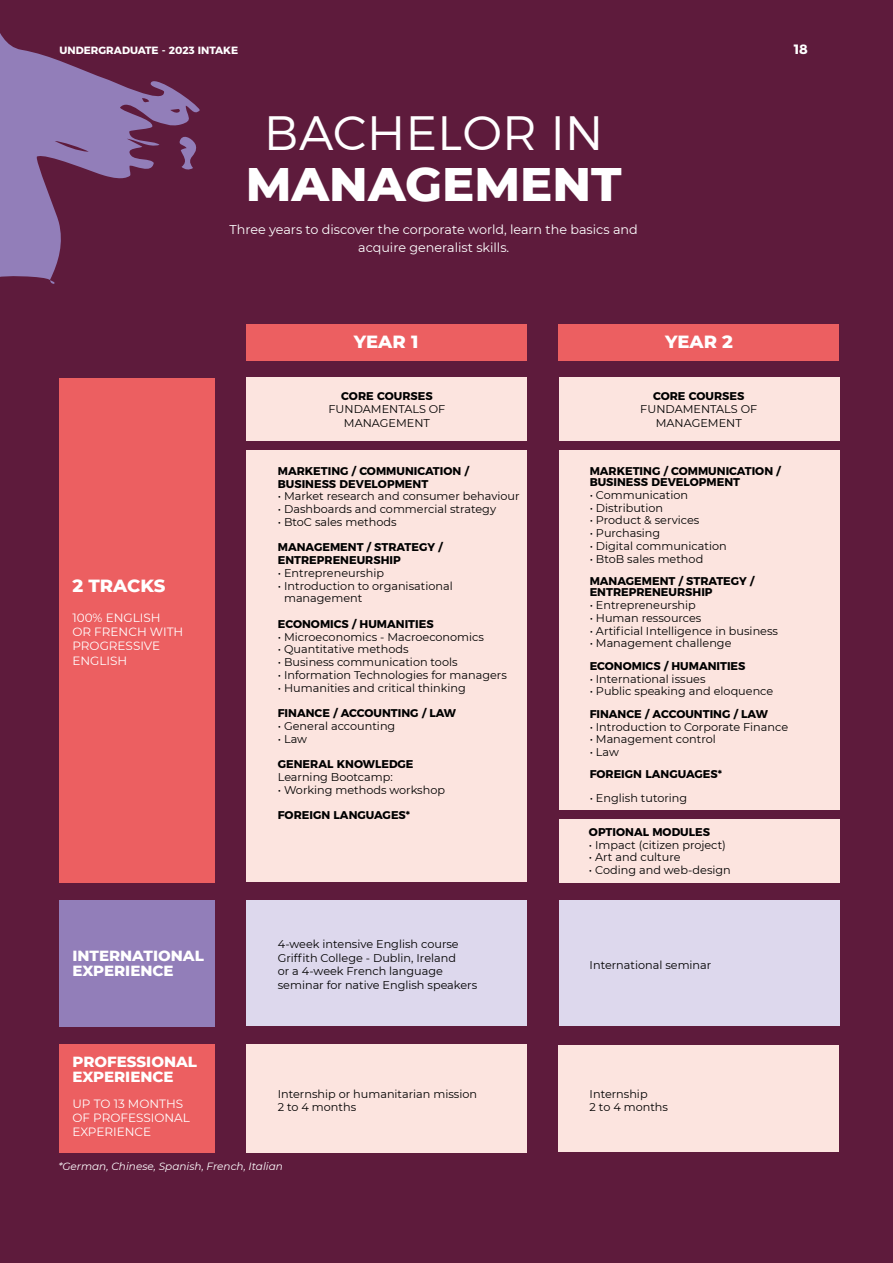
<style>
.page{position:relative;width:893px;height:1263px;background:#5e1b3c}
.page>*{position:absolute;margin:0;border:0;box-sizing:border-box;transform-origin:0 0}
.t1{font:300 48px "Montserrat";letter-spacing:.01em;color:#fff}
.t2{font:800 48px "Montserrat";color:#fff}
.t3{font:800 18px "Montserrat";color:#fff}
.t4{font:800 15px/15px "Montserrat";color:#fff}
.t5{font:700 13.5px "Montserrat";color:#fff}
.t6{font:12.75px/18px "Montserrat";color:#fff;text-align:center}
.t7{font:12px/14.4px "Montserrat";color:#fff}
.t8{font:11.25px/13.5px "Montserrat";color:#000}
.t9{font:700 11.25px/12.8px "Montserrat";color:#000}
.t10{font:italic 10.5px "Montserrat";color:#fff}
.t11{font:700 10.5px "Montserrat";color:#fff}
</style>
<div class="page">
<div style="left:247px;top:378px;width:280px;height:63px;background:#fce4df"></div>
<div style="left:247px;top:900px;width:280px;height:125px;background:#ddd8ed"></div>
<div style="left:247px;top:1044px;width:280px;height:108px;background:#fce4df"></div>
<div style="left:559px;top:900px;width:280px;height:125px;background:#ddd8ed"></div>
<div style="left:558px;top:1046px;width:281px;height:106px;background:#fce4df"></div>
<div style="left:559px;top:378px;width:280px;height:63px;background:#fce4df"></div>
<svg style="left:0;top:33px;width:200px;height:247px"></svg>
<svg style="left:177px;top:133px;width:21px;height:37px"></svg>
<svg style="left:50px;top:280px;width:5px;height:4px"></svg>
<div style="left:247px;top:324px;width:280px;height:36px;background:#ec5f61"></div>
<div style="left:558px;top:324px;width:281px;height:36px;background:#ec5f61"></div>
<div style="left:60px;top:378px;width:155px;height:504px;background:#ec5f61"></div>
<div style="left:60px;top:900px;width:155px;height:126px;background:#927eb9"></div>
<div style="left:60px;top:1044px;width:155px;height:108px;background:#ec5f61"></div>
<div style="left:247px;top:450px;width:280px;height:432px;background:#fce4df"></div>
<div style="left:559px;top:450px;width:280px;height:360px;background:#fce4df"></div>
<div style="left:559px;top:819px;width:280px;height:63px;background:#fce4df"></div>
<p class="t11" style="left:60px;top:45px;width:180px">UNDERGRADUATE - 2023 INTAKE</p>
<p class="t5" style="left:794px;top:43px;width:16px">18</p>
<h1 class="t1" style="left:264px;top:106px;width:341px">BACHELOR IN</h1>
<h1 class="t2" style="left:246px;top:163px;width:377px">MANAGEMENT</h1>
<p class="t6" style="left:230px;top:221px;width:410px">Three years to discover the corporate world, learn the basics and acquire generalist skills.</p>
<h2 class="t3" style="left:354px;top:333px;width:66px">YEAR 1</h2>
<h2 class="t3" style="left:665px;top:333px;width:70px">YEAR 2</h2>
<h2 class="t3" style="left:72px;top:578px;width:94px">2 TRACKS</h2>
<p class="t7" style="left:72px;top:610px;width:112px">100% ENGLISH<br>OR FRENCH WITH<br>PROGRESSIVE<br>ENGLISH</p>
<h3 class="t4" style="left:72px;top:949px;width:133px">INTERNATIONAL<br>EXPERIENCE</h3>
<h3 class="t4" style="left:72px;top:1055px;width:126px">PROFESSIONAL<br>EXPERIENCE</h3>
<p class="t7" style="left:72px;top:1096px;width:119px">UP TO 13 MONTHS<br>OF PROFESSIONAL<br>EXPERIENCE</p>
<p class="t9" style="left:341px;top:390px;width:93px">CORE COURSES</p>
<p class="t8" style="left:328px;top:403px;width:118px;text-align:center">FUNDAMENTALS OF<br>MANAGEMENT</p>
<p class="t9" style="left:278px;top:465px;width:192px">MARKETING / COMMUNICATION /<br>BUSINESS DEVELOPMENT</p>
<p class="t8" style="left:278px;top:490px;width:243px">• Market research and consumer behaviour</p>
<p class="t8" style="left:278px;top:502px;width:220px">• Dashboards and commercial strategy</p>
<p class="t8" style="left:278px;top:515px;width:120px">• BtoC sales methods</p>
<p class="t9" style="left:278px;top:541px;width:166px">MANAGEMENT / STRATEGY /<br>ENTREPRENEURSHIP</p>
<p class="t8" style="left:278px;top:566px;width:108px">• Entrepreneurship</p>
<p class="t8" style="left:284px;top:579px;width:170px;line-height:12.8px;text-indent:-6px">• Introduction to organisational management</p>
<p class="t9" style="left:278px;top:618px;width:157px">ECONOMICS / HUMANITIES</p>
<p class="t8" style="left:278px;top:630px;width:208px">• Microeconomics - Macroeconomics</p>
<p class="t8" style="left:278px;top:643px;width:132px">• Quantitative methods</p>
<p class="t8" style="left:278px;top:655px;width:181px">• Business communication tools</p>
<p class="t8" style="left:278px;top:668px;width:231px">• Information Technologies for managers</p>
<p class="t8" style="left:278px;top:681px;width:190px">• Humanities and critical thinking</p>
<p class="t9" style="left:278px;top:707px;width:180px">FINANCE / ACCOUNTING / LAW</p>
<p class="t8" style="left:278px;top:719px;width:119px">• General accounting</p>
<p class="t8" style="left:278px;top:732px;width:31px">• Law</p>
<p class="t9" style="left:278px;top:758px;width:137px">GENERAL KNOWLEDGE</p>
<p class="t8" style="left:278px;top:770px;width:117px">Learning Bootcamp:</p>
<p class="t8" style="left:278px;top:783px;width:169px">• Working methods workshop</p>
<p class="t9" style="left:278px;top:809px;width:134px">FOREIGN LANGUAGES*</p>
<p class="t8" style="left:278px;top:937px;width:201px">4-week intensive English course Griffith College - Dublin, Ireland<br>or a 4-week French language seminar for native English speakers</p>
<p class="t8" style="left:278px;top:1087px;width:201px">Internship or humanitarian mission<br>2 to 4 months</p>
<p class="t10" style="left:58px;top:1160px;width:226px">*German, Chinese, Spanish, French, Italian</p>
<p class="t9" style="left:653px;top:390px;width:93px">CORE COURSES</p>
<p class="t8" style="left:640px;top:403px;width:118px;text-align:center">FUNDAMENTALS OF<br>MANAGEMENT</p>
<p class="t9" style="left:590px;top:466px;width:192px;line-height:11.2px">MARKETING / COMMUNICATION /<br>BUSINESS DEVELOPMENT</p>
<p class="t8" style="left:590px;top:488px;width:100px">• Communication</p>
<p class="t8" style="left:590px;top:501px;width:75px">• Distribution</p>
<p class="t8" style="left:590px;top:514px;width:111px">• Product &amp; services</p>
<p class="t8" style="left:590px;top:526px;width:72px">• Purchasing</p>
<p class="t8" style="left:590px;top:539px;width:139px">• Digital communication</p>
<p class="t8" style="left:590px;top:552px;width:115px">• BtoB sales method</p>
<p class="t9" style="left:590px;top:576px;width:166px;line-height:11.2px">MANAGEMENT / STRATEGY /<br>ENTREPRENEURSHIP</p>
<p class="t8" style="left:590px;top:598px;width:108px">• Entrepreneurship</p>
<p class="t8" style="left:590px;top:611px;width:113px">• Human ressources</p>
<p class="t8" style="left:590px;top:623px;width:190px">• Artificial Intelligence in business</p>
<p class="t8" style="left:590px;top:637px;width:143px">• Management challenge</p>
<p class="t9" style="left:590px;top:660px;width:157px">ECONOMICS / HUMANITIES</p>
<p class="t8" style="left:590px;top:672px;width:117px">• International issues</p>
<p class="t8" style="left:590px;top:685px;width:185px">• Public speaking and eloquence</p>
<p class="t9" style="left:590px;top:708px;width:180px">FINANCE / ACCOUNTING / LAW</p>
<p class="t8" style="left:590px;top:720px;width:200px">• Introduction to Corporate Finance</p>
<p class="t8" style="left:590px;top:733px;width:128px">• Management control</p>
<p class="t8" style="left:590px;top:745px;width:31px">• Law</p>
<p class="t9" style="left:590px;top:769px;width:134px">FOREIGN LANGUAGES*</p>
<p class="t8" style="left:590px;top:791px;width:99px">• English tutoring</p>
<p class="t9" style="left:589px;top:826px;width:123px">OPTIONAL MODULES</p>
<p class="t8" style="left:589px;top:838px;width:139px">• Impact (citizen project)</p>
<p class="t8" style="left:589px;top:851px;width:93px">• Art and culture</p>
<p class="t8" style="left:589px;top:863px;width:143px">• Coding and web-design</p>
<p class="t8" style="left:590px;top:958px;width:123px">International seminar</p>
<p class="t8" style="left:590px;top:1087px;width:80px">Internship<br>2 to 4 months</p>
</div>
